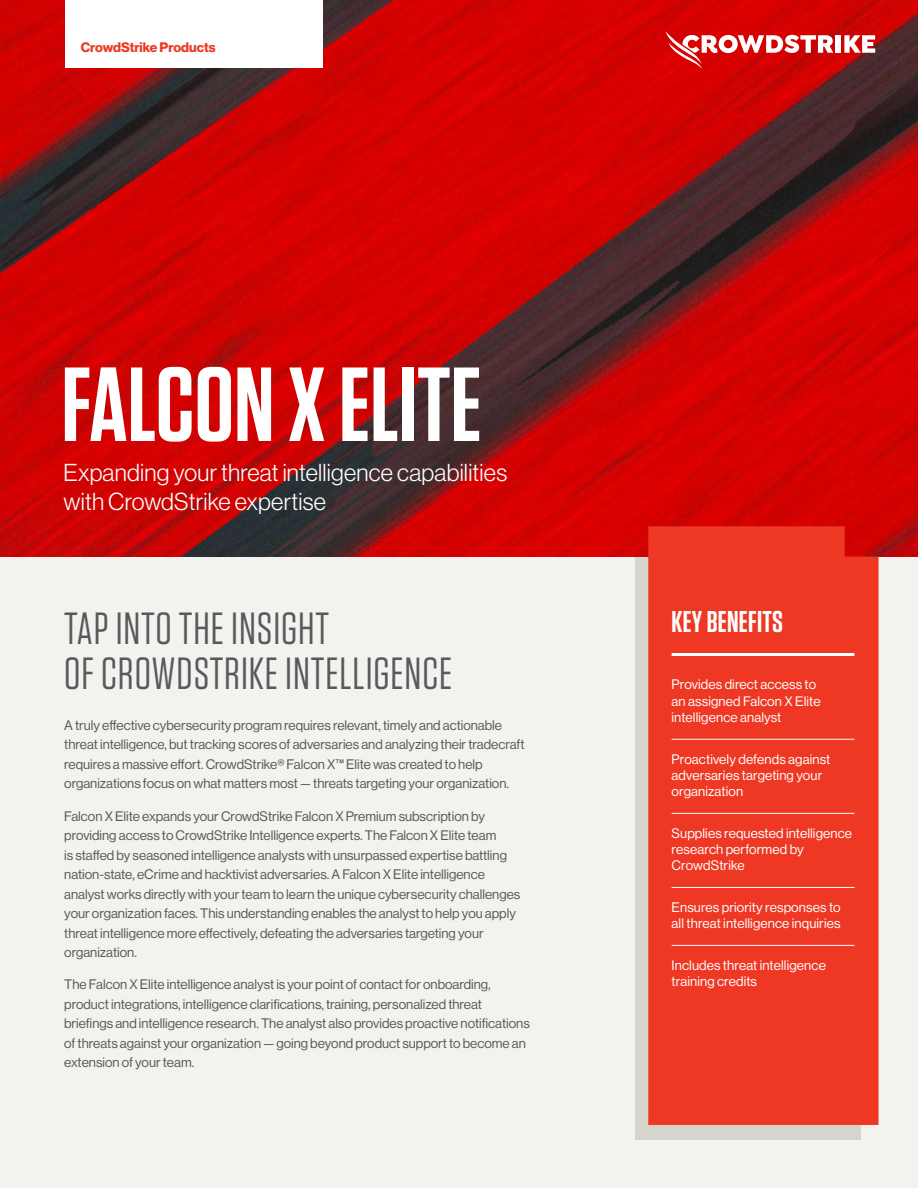
<style>
.page{position:relative;width:918px;height:1188px;background:#f2f2ee}
.page>*{position:absolute;margin:0;border:0;box-sizing:border-box;transform-origin:0 0}
.t1{font:600 105px "Tungsten";color:#fff}
.t2{font:45px/45px "Tungsten";letter-spacing:.02em;color:#58595b}
.t3{font:600 30px "Tungsten";letter-spacing:.01em;color:#fff}
.t4{font:300 24px/28.5px "Haas Grot Disp 45";letter-spacing:.01em;color:#fff}
.t5{font:13.5px/19.5px "Haas Grot Disp 55 Roman";color:#58595b}
.t6{font:13.5px/16.2px "Haas Grot Disp 55 Roman";letter-spacing:.01em;color:#fff}
.t7{font:700 13.5px "Haas Grot Disp 75";color:#ee3824}
</style>
<div class="page">
<div style="left:635px;top:556px;width:225px;height:584px;background:#d6d5cb"></div>
<img style="left:0;top:0;width:918px;height:557px">
<div style="left:65px;top:0;width:258px;height:68px;background:#fff"></div>
<div style="left:648px;top:526px;width:231px;height:599px;background:#ee3824"></div>
<hr style="left:672px;top:653px;width:182px;height:3px;background:#fff">
<hr style="left:672px;top:739px;width:182px;height:1px;background:#fff">
<hr style="left:672px;top:813px;width:182px;height:1px;background:#fff">
<hr style="left:672px;top:887px;width:182px;height:1px;background:#fff">
<hr style="left:672px;top:945px;width:182px;height:1px;background:#fff">
<div style="left:836px;top:35px;width:5px;height:18px;background:#fff"></div>
<svg style="left:844px;top:35px;width:31px;height:18px"></svg>
<svg style="left:666px;top:32px;width:167px;height:37px;background:#df4848"></svg>
<p class="t7" style="left:81px;top:40px;width:137px">CrowdStrike Products</p>
<h1 class="t1" style="left:62px;top:349px;width:422px">FALCON X ELITE</h1>
<h3 class="t4" style="left:63px;top:459px;width:445px">Expanding your threat intelligence capabilities with CrowdStrike expertise</h3>
<h2 class="t2" style="left:64px;top:607px;width:390px">TAP INTO THE INSIGHT<br>OF CROWDSTRIKE INTELLIGENCE</h2>
<p class="t5" style="left:64px;top:715px;width:462px">A truly effective cybersecurity program requires relevant, timely and actionable threat intelligence, but tracking scores of adversaries and analyzing their tradecraft requires a massive effort. CrowdStrike® Falcon X™ Elite was created to help organizations focus on what matters most — threats targeting your organization.</p>
<p class="t5" style="left:64px;top:806px;width:458px">Falcon X Elite expands your CrowdStrike Falcon X Premium subscription by providing access to CrowdStrike Intelligence experts. The Falcon X Elite team<br>is staffed by seasoned intelligence analysts with unsurpassed expertise battling nation-state, eCrime and hacktivist adversaries. A Falcon X Elite intelligence analyst works directly with your team to learn the unique cybersecurity challenges your organization faces. This understanding enables the analyst to help you apply threat intelligence more effectively, defeating the adversaries targeting your organization.</p>
<p class="t5" style="left:64px;top:975px;width:467px">The Falcon X Elite intelligence analyst is your point of contact for onboarding, product integrations, intelligence clarifications, training, personalized threat briefings and intelligence research. The analyst also provides proactive notifications of threats against your organization — going beyond product support to become an extension of your team.</p>
<h3 class="t3" style="left:672px;top:606px;width:113px">KEY BENEFITS</h3>
<p class="t6" style="left:672px;top:677px;width:150px">Provides direct access to an assigned Falcon X Elite intelligence analyst</p>
<p class="t6" style="left:672px;top:751px;width:160px">Proactively defends against adversaries targeting your organization</p>
<p class="t6" style="left:672px;top:825px;width:182px">Supplies requested intelligence research performed by<br>CrowdStrike</p>
<p class="t6" style="left:672px;top:899px;width:171px">Ensures priority responses to all threat intelligence inquiries</p>
<p class="t6" style="left:672px;top:957px;width:156px">Includes threat intelligence training credits</p>
</div>
